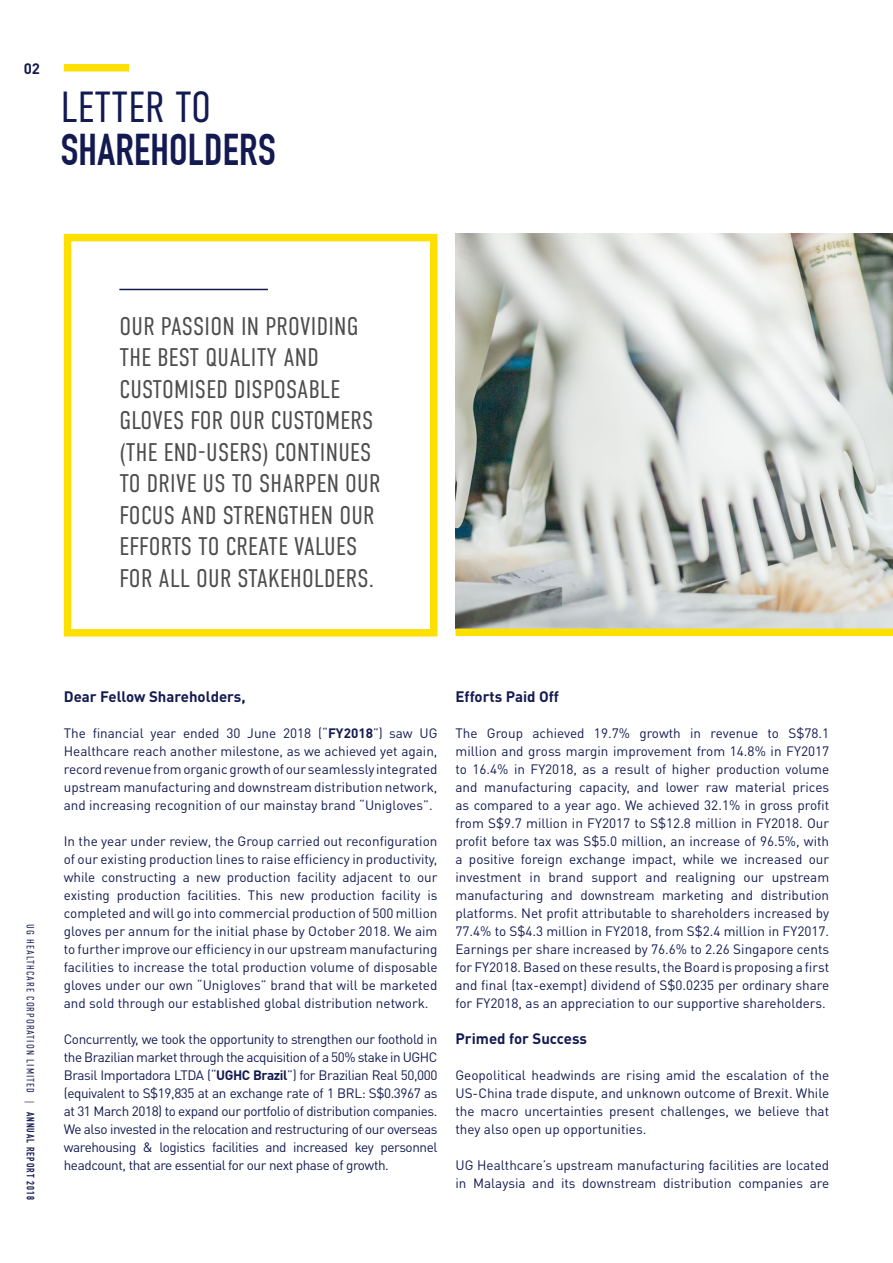
<style>
.page{position:relative;width:893px;height:1263px;background:#fff}
.page>*{position:absolute;margin:0;border:0;box-sizing:border-box;transform-origin:0 0}
.t1{font:700 43.5px "DIN Condensed";letter-spacing:.005em;color:#131a51}
.t2{font:300 43.5px "DIN Condensed";letter-spacing:.005em;color:#131a51}
.t3{font:300 25.5px/31.5px "DIN Condensed";letter-spacing:.01em;color:#4d4d4f}
.t4{font:700 15px "DIN Pro";color:#131a51}
.t5{font:13.5px/18px "DIN Pro";color:#131a51;text-align:justify}
.t6{font:300 10.5px "DIN Condensed";letter-spacing:.1em;color:#131a51}
.s1{font-weight:700}
</style>
<div class="page">
<div style="left:64px;top:64px;width:65px;height:8px;background:#fee000"></div>
<div style="left:64px;top:234px;width:373px;height:402px;border:8px solid #fee000"></div>
<img style="left:455px;top:234px;width:438px;height:394px">
<hr style="left:119px;top:289px;width:149px;height:1px;background:#131a51">
<div style="left:455px;top:629px;width:438px;height:7px;background:#fee000"></div>
<p class="t4" style="left:24px;top:58px;width:18px">02</p>
<h1 class="t2" style="left:61px;top:82px;width:152px">LETTER TO</h1>
<h1 class="t1" style="left:61px;top:124px;width:216px">SHAREHOLDERS</h1>
<h2 class="t3" style="left:119px;top:310px;width:263px">OUR PASSION IN PROVIDING<br>THE BEST QUALITY AND<br>CUSTOMISED DISPOSABLE<br>GLOVES FOR OUR CUSTOMERS (THE END-USERS) CONTINUES<br>TO DRIVE US TO SHARPEN OUR<br>FOCUS AND STRENGTHEN OUR<br>EFFORTS TO CREATE VALUES<br>FOR ALL OUR STAKEHOLDERS.</h2>
<p class="t6" style="left:36px;top:924px;width:277px;rotate:90deg">UG HEALTHCARE CORPORATION LIMITED | <span class="s1">ANNUAL REPORT 2018</span></p>
<p class="t4" style="left:64px;top:686px;width:183px">Dear Fellow Shareholders,</p>
<p class="t5" style="left:64px;top:724px;width:375px">The financial year ended 30 June 2018 (“<span class="s1">FY2018</span>”) saw UG Healthcare reach another milestone, as we achieved yet again, record revenue from organic growth of our seamlessly integrated upstream manufacturing and downstream distribution network, and increasing recognition of our mainstay brand “Unigloves”.</p>
<p class="t5" style="left:64px;top:832px;width:375px">In the year under review, the Group carried out reconfiguration of our existing production lines to raise efficiency in productivity, while constructing a new production facility adjacent to our existing production facilities. This new production facility is completed and will go into commercial production of 500 million gloves per annum for the initial phase by October 2018. We aim to further improve our efficiency in our upstream manufacturing facilities to increase the total production volume of disposable gloves under our own “Unigloves” brand that will be marketed and sold through our established global distribution network.</p>
<p class="t5" style="left:64px;top:1030px;width:375px">Concurrently, we took the opportunity to strengthen our foothold in the Brazilian market through the acquisition of a 50% stake in UGHC Brasil Importadora LTDA (“<span class="s1">UGHC Brazil</span>”) for Brazilian Real 50,000 (equivalent to S$19,835 at an exchange rate of 1 BRL: S$0.3967 as at 31 March 2018) to expand our portfolio of distribution companies.<br>We also invested in the relocation and restructuring of our overseas warehousing &amp; logistics facilities and increased key personnel headcount, that are essential for our next phase of growth.</p>
<p class="t4" style="left:455px;top:686px;width:105px">Efforts Paid Off</p>
<p class="t5" style="left:455px;top:724px;width:375px">The Group achieved 19.7% growth in revenue to S$78.1 million and gross margin improvement from 14.8% in FY2017 to 16.4% in FY2018, as a result of higher production volume and manufacturing capacity, and lower raw material prices as compared to a year ago. We achieved 32.1% in gross profit from S$9.7 million in FY2017 to S$12.8 million in FY2018. Our profit before tax was S$5.0 million, an increase of 96.5%, with a positive foreign exchange impact, while we increased our investment in brand support and realigning our upstream manufacturing and downstream marketing and distribution platforms. Net profit attributable to shareholders increased by 77.4% to S$4.3 million in FY2018, from S$2.4 million in FY2017.<br>Earnings per share increased by 76.6% to 2.26 Singapore cents for FY2018. Based on these results, the Board is proposing a first and final (tax-exempt) dividend of S$0.0235 per ordinary share for FY2018, as an appreciation to our supportive shareholders.</p>
<p class="t4" style="left:455px;top:1028px;width:133px">Primed for Success</p>
<p class="t5" style="left:455px;top:1066px;width:375px">Geopolitical headwinds are rising amid the escalation of the US-China trade dispute, and unknown outcome of Brexit. While the macro uncertainties present challenges, we believe that they also open up opportunities.</p>
<p class="t5" style="left:455px;top:1156px;width:375px">UG Healthcare’s upstream manufacturing facilities are located in Malaysia and its downstream distribution companies are</p>
</div>
